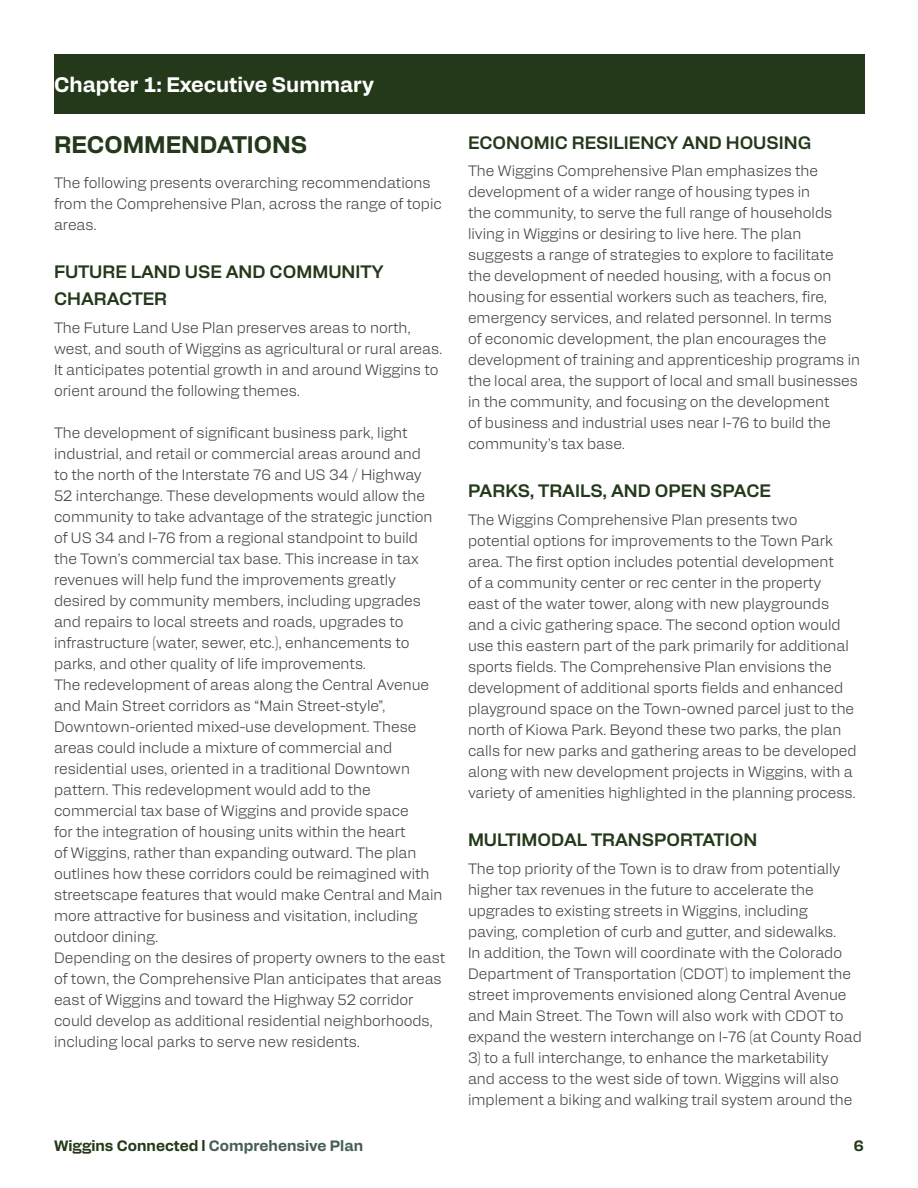
<style>
.page{position:relative;width:918px;height:1188px;background:#fff}
.page>*{position:absolute;margin:0;border:0;box-sizing:border-box;transform-origin:0 0}
.t1{font:700 24px "Alfabet";color:#233919}
.t2{font:700 21px "Alfabet";color:#fff}
.t3{font:600 18px/27px "Alfabet";color:#233919}
.t4{font:300 15px/21px "Alfabet";color:#404041}
.t5{font:700 15px "Alfabet";color:#233919}
.s1{color:#475e55}
</style>
<div class="page">
<div style="left:54px;top:54px;width:810px;height:60px;background:#233919"></div>
<h2 class="t2" style="left:54px;top:77px;width:322px">Chapter 1: Executive Summary</h2>
<h1 class="t1" style="left:54px;top:136px;width:255px">RECOMMENDATIONS</h1>
<p class="t4" style="left:54px;top:173px;width:389px">The following presents overarching recommendations from the Comprehensive Plan, across the range of topic areas.</p>
<p class="t3" style="left:54px;top:259px;width:331px">FUTURE LAND USE AND COMMUNITY<br>CHARACTER</p>
<p class="t4" style="left:54px;top:318px;width:390px">The Future Land Use Plan preserves areas to north, west, and south of Wiggins as agricultural or rural areas.<br>It anticipates potential growth in and around Wiggins to orient around the following themes.</p>
<p class="t4" style="left:54px;top:423px;width:393px">The development of significant business park, light industrial, and retail or commercial areas around and<br>to the north of the Interstate 76 and US 34 / Highway<br>52 interchange. These developments would allow the community to take advantage of the strategic junction of US 34 and I-76 from a regional standpoint to build<br>the Town’s commercial tax base. This increase in tax revenues will help fund the improvements greatly desired by community members, including upgrades and repairs to local streets and roads, upgrades to infrastructure (water, sewer, etc.), enhancements to parks, and other quality of life improvements.<br>The redevelopment of areas along the Central Avenue and Main Street corridors as “Main Street-style”, Downtown-oriented mixed-use development. These areas could include a mixture of commercial and residential uses, oriented in a traditional Downtown pattern. This redevelopment would add to the commercial tax base of Wiggins and provide space<br>for the integration of housing units within the heart<br>of Wiggins, rather than expanding outward. The plan outlines how these corridors could be reimagined with streetscape features that would make Central and Main more attractive for business and visitation, including outdoor dining.<br>Depending on the desires of property owners to the east of town, the Comprehensive Plan anticipates that areas east of Wiggins and toward the Highway 52 corridor could develop as additional residential neighborhoods, including local parks to serve new residents.</p>
<p class="t3" style="left:468px;top:130px;width:345px">ECONOMIC RESILIENCY AND HOUSING</p>
<p class="t4" style="left:468px;top:162px;width:394px">The Wiggins Comprehensive Plan emphasizes the development of a wider range of housing types in<br>the community, to serve the full range of households living in Wiggins or desiring to live here. The plan suggests a range of strategies to explore to facilitate the development of needed housing, with a focus on housing for essential workers such as teachers, fire, emergency services, and related personnel. In terms<br>of economic development, the plan encourages the development of training and apprenticeship programs in the local area, the support of local and small businesses in the community, and focusing on the development<br>of business and industrial uses near I-76 to build the community’s tax base.</p>
<p class="t3" style="left:468px;top:479px;width:304px">PARKS, TRAILS, AND OPEN SPACE</p>
<p class="t4" style="left:468px;top:510px;width:390px">The Wiggins Comprehensive Plan presents two potential options for improvements to the Town Park area. The first option includes potential development<br>of a community center or rec center in the property<br>east of the water tower, along with new playgrounds and a civic gathering space. The second option would use this eastern part of the park primarily for additional sports fields. The Comprehensive Plan envisions the development of additional sports fields and enhanced playground space on the Town-owned parcel just to the north of Kiowa Park. Beyond these two parks, the plan calls for new parks and gathering areas to be developed along with new development projects in Wiggins, with a variety of amenities highlighted in the planning process.</p>
<p class="t3" style="left:468px;top:828px;width:291px">MULTIMODAL TRANSPORTATION</p>
<p class="t4" style="left:468px;top:859px;width:395px">The top priority of the Town is to draw from potentially higher tax revenues in the future to accelerate the upgrades to existing streets in Wiggins, including paving, completion of curb and gutter, and sidewalks.<br>In addition, the Town will coordinate with the Colorado Department of Transportation (CDOT) to implement the street improvements envisioned along Central Avenue and Main Street. The Town will also work with CDOT to expand the western interchange on I-76 (at County Road</p>
<p class="t4" style="left:468px;top:1048px;width:386px">3) to a full interchange, to enhance the marketability and access to the west side of town. Wiggins will also implement a biking and walking trail system around the</p>
<p class="t5" style="left:54px;top:1140px;width:311px">Wiggins Connected l <span class="s1">Comprehensive Plan</span></p>
<p class="t5" style="left:854px;top:1140px;width:12px">6</p>
</div>
